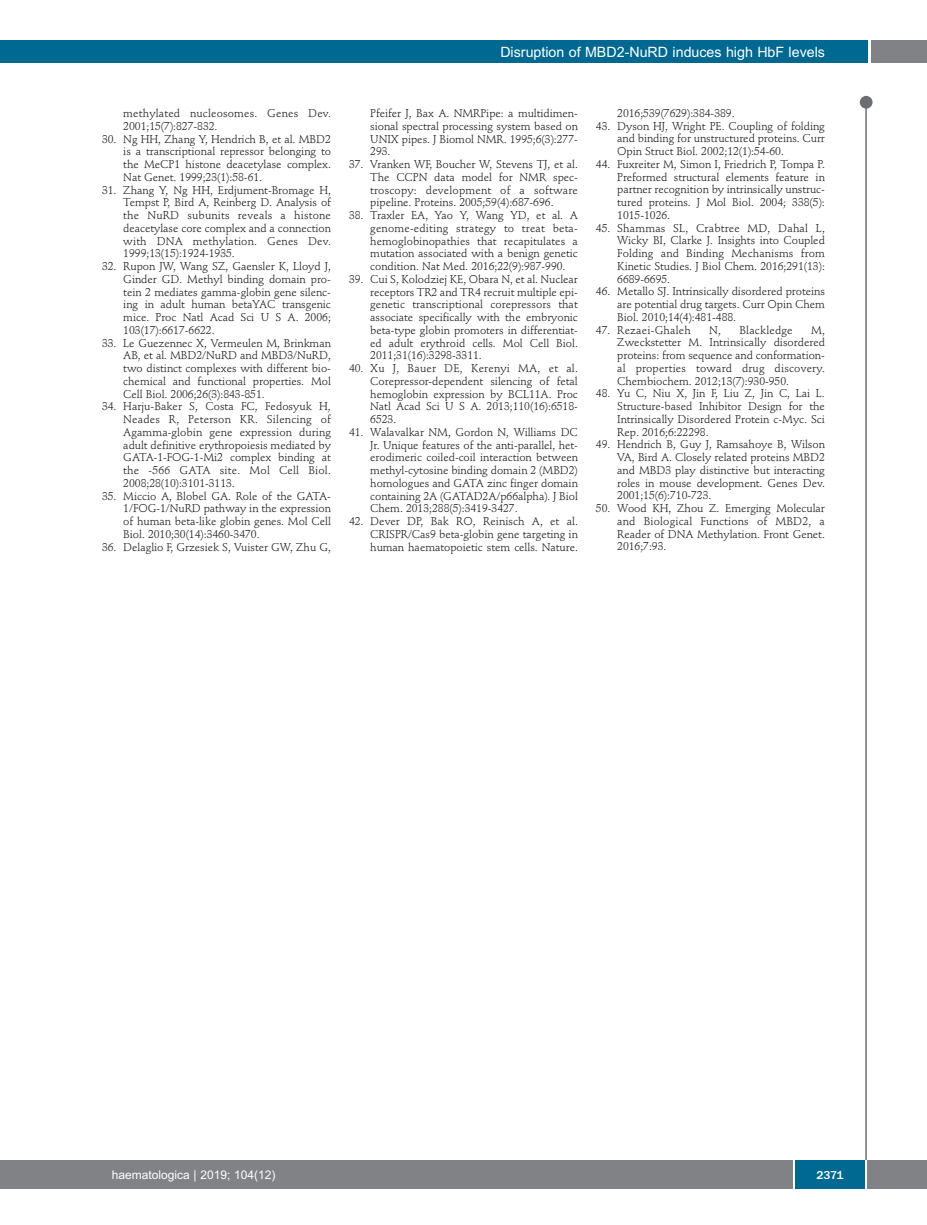
<style>
.page{position:relative;width:927px;height:1225px;background:#fff}
.page>*{position:absolute;margin:0;border:0;box-sizing:border-box;transform-origin:0 0}
.t1{font:14.25px "Arial";color:#fff}
.t2{font:12px "Arial";color:#fff}
.t3{font:500 12px "Franklin Gothic";color:#fff}
.t4{font:11.25px/12.8px "Stempel Schneidler";letter-spacing:-.005em;color:#231f20;text-align:justify}
.t5{font:11.25px/12.8px "Stempel Schneidler";letter-spacing:.015em;color:#231f20}
</style>
<div class="page">
<div style="left:860px;top:96px;width:12px;height:13px;background:#6c6d70;border-radius:50%"></div>
<hr style="left:865px;top:98px;width:2px;height:1062px;background:#6c6d70">
<div style="left:871px;top:40px;width:56px;height:22px;background:#808285"></div>
<div style="left:18px;top:40px;width:849px;height:22px;background:#006991"></div>
<div style="left:17px;top:1160px;width:910px;height:28px;background:#808285"></div>
<div style="left:795px;top:1160px;width:70px;height:28px;background:#006991"></div>
<hr style="left:793px;top:1160px;width:2px;height:28px;background:#fff">
<hr style="left:865px;top:1160px;width:2px;height:28px;background:#fff">
<div style="left:0;top:40px;width:19px;height:22px;background:#006991"></div>
<div style="left:0;top:1160px;width:18px;height:28px;background:#808285"></div>
<p class="t1" style="left:500px;top:44px;width:326px">Disruption of MBD2-NuRD induces high HbF levels</p>
<p class="t5" style="left:123px;top:108px;width:209px">methylated nucleosomes. Genes Dev.<br>2001;15(7):827-832.</p>
<p class="t4" style="left:123px;top:133px;width:209px;text-indent:-21px">30. Ng HH, Zhang Y, Hendrich B, et al. MBD2 is a transcriptional repressor belonging to the MeCP1 histone deacetylase complex.<br>Nat Genet. 1999;23(1):58-61.</p>
<p class="t4" style="left:123px;top:184px;width:209px;text-indent:-21px">31. Zhang Y, Ng HH, Erdjument-Bromage H, Tempst P, Bird A, Reinberg D. Analysis of the NuRD subunits reveals a histone deacetylase core complex and a connection with DNA methylation. Genes Dev.<br>1999;13(15):1924-1935.</p>
<p class="t4" style="left:123px;top:261px;width:209px;text-indent:-21px">32. Rupon JW, Wang SZ, Gaensler K, Lloyd J, Ginder GD. Methyl binding domain pro&shy;tein 2 mediates gamma-globin gene silenc&shy;ing in adult human betaYAC transgenic mice. Proc Natl Acad Sci U S A. 2006; 103(17):6617-6622.</p>
<p class="t4" style="left:123px;top:337px;width:209px;text-indent:-21px">33. Le Guezennec X, Vermeulen M, Brinkman AB, et al. MBD2/NuRD and MBD3/NuRD, two distinct complexes with different bio&shy;chemical and functional properties. Mol Cell Biol. 2006;26(3):843-851.</p>
<p class="t4" style="left:123px;top:401px;width:209px;text-indent:-21px">34. Harju-Baker S, Costa FC, Fedosyuk H, Neades R, Peterson KR. Silencing of Agamma-globin gene expression during adult definitive erythropoiesis mediated by GATA-1-FOG-1-Mi2 complex binding at the -566 GATA site. Mol Cell Biol.<br>2008;28(10):3101-3113.</p>
<p class="t4" style="left:123px;top:490px;width:209px;text-indent:-21px">35. Miccio A, Blobel GA. Role of the GATA-1/FOG-1/NuRD pathway in the expression of human beta-like globin genes. Mol Cell Biol. 2010;30(14):3460-3470.</p>
<p class="t4" style="left:102px;top:541px;width:230px">36. Delaglio F, Grzesiek S, Vuister GW, Zhu G,</p>
<p class="t4" style="left:370px;top:108px;width:209px">Pfeifer J, Bax A. NMRPipe: a multidimen&shy;sional spectral processing system based on UNIX pipes. J Biomol NMR. 1995;6(3):277- 293.</p>
<p class="t4" style="left:370px;top:159px;width:209px;text-indent:-21px">37. Vranken WF, Boucher W, Stevens TJ, et al.<br>The CCPN data model for NMR spec&shy;troscopy: development of a software pipeline. Proteins. 2005;59(4):687-696.</p>
<p class="t4" style="left:370px;top:210px;width:209px;text-indent:-21px">38. Traxler EA, Yao Y, Wang YD, et al. A genome-editing strategy to treat beta&shy;hemoglobinopathies that recapitulates a mutation associated with a benign genetic condition. Nat Med. 2016;22(9):987-990.</p>
<p class="t4" style="left:370px;top:274px;width:209px;text-indent:-21px">39. Cui S, Kolodziej KE, Obara N, et al. Nuclear receptors TR2 and TR4 recruit multiple epi&shy;genetic transcriptional corepressors that associate specifically with the embryonic beta-type globin promoters in differentiat&shy;ed adult erythroid cells. Mol Cell Biol.<br>2011;31(16):3298-3311.</p>
<p class="t4" style="left:370px;top:363px;width:209px;text-indent:-21px">40. Xu J, Bauer DE, Kerenyi MA, et al.<br>Corepressor-dependent silencing of fetal hemoglobin expression by BCL11A. Proc Natl Acad Sci U S A. 2013;110(16):6518- 6523.</p>
<p class="t4" style="left:370px;top:426px;width:209px;text-indent:-21px">41. Walavalkar NM, Gordon N, Williams DC Jr. Unique features of the anti-parallel, het&shy;erodimeric coiled-coil interaction between methyl-cytosine binding domain 2 (MBD2) homologues and GATA zinc finger domain containing 2A (GATAD2A/p66alpha). J Biol Chem. 2013;288(5):3419-3427.</p>
<p class="t4" style="left:370px;top:516px;width:209px;text-indent:-21px">42. Dever DP, Bak RO, Reinisch A, et al.<br>CRISPR/Cas9 beta-globin gene targeting in human haematopoietic stem cells. Nature.</p>
<p class="t4" style="left:617px;top:108px;width:119px">2016;539(7629):384-389.</p>
<p class="t4" style="left:617px;top:120px;width:209px;text-indent:-21px">43. Dyson HJ, Wright PE. Coupling of folding and binding for unstructured proteins. Curr Opin Struct Biol. 2002;12(1):54-60.</p>
<p class="t4" style="left:617px;top:159px;width:209px;text-indent:-21px">44. Fuxreiter M, Simon I, Friedrich P, Tompa P.<br>Preformed structural elements feature in partner recognition by intrinsically unstruc&shy;tured proteins. J Mol Biol. 2004; 338(5):<br>1015-1026.</p>
<p class="t4" style="left:617px;top:222px;width:209px;text-indent:-21px">45. Shammas SL, Crabtree MD, Dahal L, Wicky BI, Clarke J. Insights into Coupled Folding and Binding Mechanisms from Kinetic Studies. J Biol Chem. 2016;291(13):<br>6689-6695.</p>
<p class="t4" style="left:617px;top:286px;width:209px;text-indent:-21px">46. Metallo SJ. Intrinsically disordered proteins are potential drug targets. Curr Opin Chem Biol. 2010;14(4):481-488.</p>
<p class="t5" style="left:596px;top:324px;width:96px">47. Rezaei-Ghaleh</p>
<p class="t4" style="left:709px;top:324px;width:13px">N,</p>
<p class="t5" style="left:739px;top:324px;width:55px">Blackledge</p>
<p class="t4" style="left:617px;top:324px;width:209px;text-indent:194px">M, Zweckstetter M. Intrinsically disordered proteins: from sequence and conformation&shy;al properties toward drug discovery.<br>Chembiochem. 2012;13(7):930-950.</p>
<p class="t4" style="left:617px;top:388px;width:209px;text-indent:-21px">48. Yu C, Niu X, Jin F, Liu Z, Jin C, Lai L.<br>Structure-based Inhibitor Design for the Intrinsically Disordered Protein c-Myc. Sci Rep. 2016;6:22298.</p>
<p class="t4" style="left:617px;top:439px;width:209px;text-indent:-21px">49. Hendrich B, Guy J, Ramsahoye B, Wilson VA, Bird A. Closely related proteins MBD2 and MBD3 play distinctive but interacting roles in mouse development. Genes Dev.<br>2001;15(6):710-723.</p>
<p class="t4" style="left:617px;top:503px;width:209px;text-indent:-21px">50. Wood KH, Zhou Z. Emerging Molecular and Biological Functions of MBD2, a Reader of DNA Methylation. Front Genet.<br>2016;7:93.</p>
<p class="t2" style="left:112px;top:1167px;width:165px">haematologica | 2019; 104(12)</p>
<p class="t3" style="left:816px;top:1167px;width:29px">2371</p>
</div>
